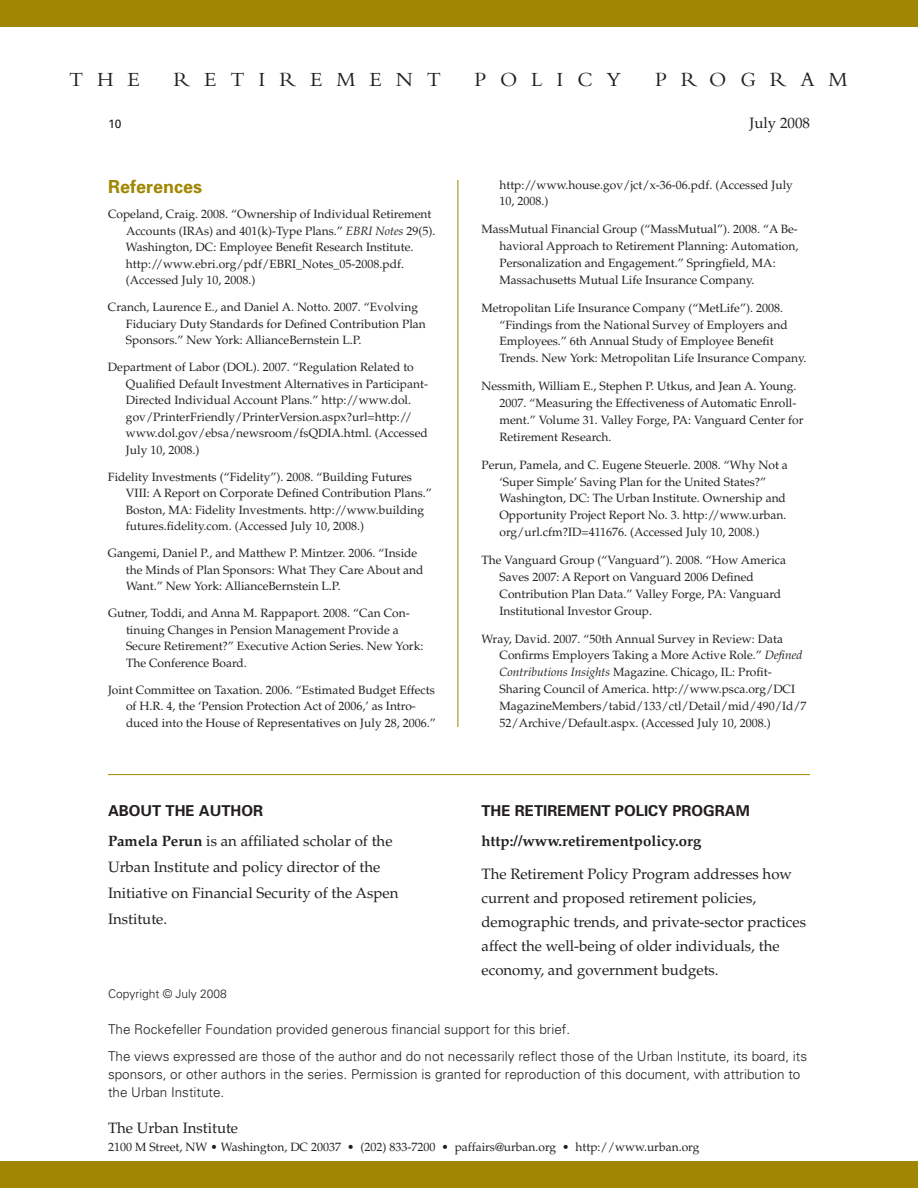
<style>
.page{position:relative;width:918px;height:1188px;background:#fff}
.page>*{position:absolute;margin:0;border:0;box-sizing:border-box;transform-origin:0 0}
.t1{font:21px "Bembo";letter-spacing:.66em;color:#231f20}
.t2{font:700 18px "Univers";color:#a18701}
.t3{font:15px/24px "Palatino";color:#231f20}
.t4{font:700 15px "Univers";color:#231f20}
.t5{font:700 15px "Palatino";color:#231f20}
.t6{font:300 13.5px/27px "Univers";color:#231f20}
.t7{font:12px/16.5px "Palatino";color:#231f20}
.t8{font:300 12px "Univers";color:#231f20}
.t9{font:12px "Univers";color:#231f20}
.s1{font-style:italic}
.s2{font-weight:700}
</style>
<div class="page">
<div style="left:0;top:0;width:918px;height:27px;background:#a18701"></div>
<div style="left:0;top:1161px;width:918px;height:27px;background:#a18701"></div>
<hr style="left:458px;top:180px;width:1px;height:547px;background:#a18701">
<hr style="left:108px;top:774px;width:702px;height:1px;background:#a18701">
<h1 class="t1" style="left:69px;top:72px;width:73px">THE</h1>
<h1 class="t1" style="left:174px;top:72px;width:269px">RETIREMENT</h1>
<h1 class="t1" style="left:474px;top:72px;width:149px">POLICY</h1>
<h1 class="t1" style="left:655px;top:72px;width:194px">PROGRAM</h1>
<p class="t9" style="left:108px;top:119px;width:15px">10</p>
<p class="t3" style="left:750px;top:113px;width:62px">July 2008</p>
<h2 class="t2" style="left:108px;top:180px;width:96px">References</h2>
<p class="t7" style="left:126px;top:208px;width:311px;text-indent:-18px">Copeland, Craig. 2008. “Ownership of Individual Retirement Accounts (IRAs) and 401(k)-Type Plans.” <span class="s1">EBRI Notes</span> 29(5).<br>Washington, DC: Employee Benefit Research Institute. http://www.ebri.org/pdf/EBRI_Notes_05-2008.pdf. (Accessed July 10, 2008.)</p>
<p class="t7" style="left:126px;top:301px;width:301px;text-indent:-18px">Cranch, Laurence E., and Daniel A. Notto. 2007. “Evolving<br>Fiduciary Duty Standards for Defined Contribution Plan<br>Sponsors.” New York: AllianceBernstein L.P.</p>
<p class="t7" style="left:126px;top:361px;width:304px;text-indent:-18px">Department of Labor (DOL). 2007. “Regulation Related to Qualified Default Investment Alternatives in Participant-Directed Individual Account Plans.” http://www.dol. gov/PrinterFriendly/PrinterVersion.aspx?url=http:// www.dol.gov/ebsa/newsroom/fsQDIA.html. (Accessed July 10, 2008.)</p>
<p class="t7" style="left:126px;top:470px;width:307px;text-indent:-18px">Fidelity Investments (“Fidelity”). 2008. “Building Futures VIII: A Report on Corporate Defined Contribution Plans.” Boston, MA: Fidelity Investments. http://www.building futures.fidelity.com. (Accessed July 10, 2008.)</p>
<p class="t7" style="left:126px;top:547px;width:299px;text-indent:-18px">Gangemi, Daniel P., and Matthew P. Mintzer. 2006. “Inside the Minds of Plan Sponsors: What They Care About and<br>Want.” New York: AllianceBernstein L.P.</p>
<p class="t7" style="left:126px;top:607px;width:299px;text-indent:-18px">Gutner, Toddi, and Anna M. Rappaport. 2008. “Can Con&shy;tinuing Changes in Pension Management Provide a Secure Retirement?” Executive Action Series. New York:<br>The Conference Board.</p>
<p class="t7" style="left:126px;top:683px;width:311px;text-indent:-18px">Joint Committee on Taxation. 2006. “Estimated Budget Effects of H.R. 4, the ‘Pension Protection Act of 2006,’ as Intro&shy;duced into the House of Representatives on July 28, 2006.”</p>
<p class="t4" style="left:108px;top:805px;width:157px">ABOUT THE AUTHOR</p>
<p class="t3" style="left:108px;top:829px;width:292px;line-height:26.2px"><span class="s2">Pamela Perun</span> is an affiliated scholar of the Urban Institute and policy director of the Initiative on Financial Security of the Aspen Institute.</p>
<p class="t7" style="left:500px;top:178px;width:295px">http://www.house.gov/jct/x-36-06.pdf. (Accessed July<br>10, 2008.)</p>
<p class="t7" style="left:500px;top:222px;width:300px;text-indent:-18px">MassMutual Financial Group (“MassMutual”). 2008. “A Be&shy;havioral Approach to Retirement Planning: Automation, Personalization and Engagement.” Springfield, MA:<br>Massachusetts Mutual Life Insurance Company.</p>
<p class="t7" style="left:500px;top:301px;width:309px;text-indent:-18px">Metropolitan Life Insurance Company (“MetLife”). 2008. “Findings from the National Survey of Employers and Employees.” 6th Annual Study of Employee Benefit Trends. New York: Metropolitan Life Insurance Company.</p>
<p class="t7" style="left:500px;top:379px;width:306px;text-indent:-18px">Nessmith, William E., Stephen P. Utkus, and Jean A. Young.<br>2007. “Measuring the Effectiveness of Automatic Enroll&shy;ment.” Volume 31. Valley Forge, PA: Vanguard Center for Retirement Research.</p>
<p class="t7" style="left:500px;top:458px;width:290px;text-indent:-18px">Perun, Pamela, and C. Eugene Steuerle. 2008. “Why Not a ‘Super Simple’ Saving Plan for the United States?” Washington, DC: The Urban Institute. Ownership and Opportunity Project Report No. 3. http://www.urban. org/url.cfm?ID=411676. (Accessed July 10, 2008.)</p>
<p class="t7" style="left:500px;top:553px;width:288px;text-indent:-18px">The Vanguard Group (“Vanguard”). 2008. “How America Saves 2007: A Report on Vanguard 2006 Defined Contribution Plan Data.” Valley Forge, PA: Vanguard Institutional Investor Group.</p>
<p class="t7" style="left:499px;top:632px;width:309px;text-indent:-18px">Wray, David. 2007. “50th Annual Survey in Review: Data Confirms Employers Taking a More Active Role.” <span class="s1">Defined Contributions Insights</span> Magazine. Chicago, IL: Profit-Sharing Council of America. http://www.psca.org/DCI MagazineMembers/tabid/133/ctl/Detail/mid/490/Id/7<br>52/Archive/Default.aspx. (Accessed July 10, 2008.)</p>
<p class="t4" style="left:482px;top:805px;width:270px">THE RETIREMENT POLICY PROGRAM</p>
<p class="t5" style="left:482px;top:835px;width:221px">http://www.retirementpolicy.org</p>
<p class="t3" style="left:482px;top:863px;width:326px">The Retirement Policy Program addresses how current and proposed retirement policies, demographic trends, and private-sector practices affect the well-being of older individuals, the economy, and government budgets.</p>
<p class="t8" style="left:108px;top:989px;width:120px">Copyright © July 2008</p>
<p class="t6" style="left:108px;top:1017px;width:701px">The Rockefeller Foundation provided generous financial support for this brief.<br>The views expressed are those of the author and do not necessarily reflect those of the Urban Institute, its board, its</p>
<p class="t6" style="left:108px;top:1066px;width:694px;line-height:18px">sponsors, or other authors in the series. Permission is granted for reproduction of this document, with attribution to the Urban Institute.</p>
<p class="t3" style="left:108px;top:1117px;width:132px">The Urban Institute</p>
<p class="t7" style="left:108px;top:1140px;width:593px">2100 M Street, NW • Washington, DC 20037 • (202) 833-7200 • paffairs@urban.org • http://www.urban.org</p>
</div>
